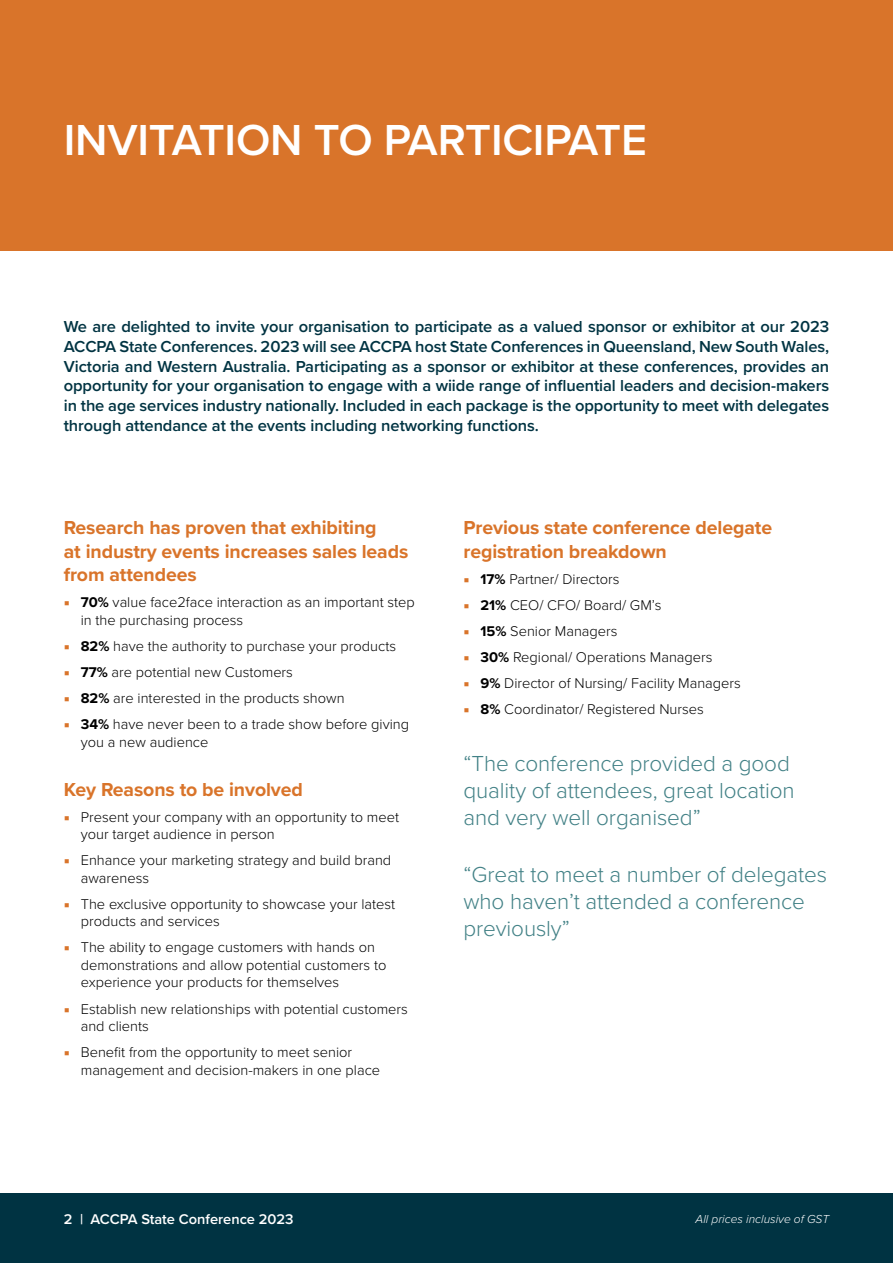
<style>
.page{position:relative;width:893px;height:1263px;background:#fff}
.page>*{position:absolute;margin:0;border:0;box-sizing:border-box;transform-origin:0 0}
.t1{font:600 45px "Proxima Nova";letter-spacing:-.005em;color:#fff}
.t2{font:300 22.5px/27px "Proxima Nova";letter-spacing:-.005em;color:#428186}
.t3{font:700 19.5px/23.4px "Proxima Nova";letter-spacing:-.005em;color:#d9742a}
.t4{font:600 16.5px/19.8px "Proxima Nova";letter-spacing:-.005em;color:#003342;text-align:justify}
.t5{font:300 14.7px/17.5px "Proxima Nova";color:#000}
.t6{font:600 14.7px "Proxima Nova";color:#fff}
.t7{font:italic 300 12px "Proxima Nova";color:#fff}
.s1{font-family:"Acumin Pro";font-weight:900;color:#d9742a}
.s2{font-weight:700}
</style>
<div class="page">
<div style="left:0;top:1193px;width:893px;height:70px;background:#003342"></div>
<div style="left:0;top:0;width:893px;height:251px;background:#d9742a"></div>
<h1 class="t1" style="left:64px;top:106px;width:585px">INVITATION TO PARTICIPATE</h1>
<p class="t4" style="left:64px;top:316px;width:767px">We are delighted to invite your organisation to participate as a valued sponsor or exhibitor at our 2023<br>ACCPA State Conferences. 2023 will see ACCPA host State Conferences in Queensland, New South Wales, Victoria and Western Australia. Participating as a sponsor or exhibitor at these conferences, provides an opportunity for your organisation to engage with a wiide range of influential leaders and decision-makers in the age services industry nationally. Included in each package is the opportunity to meet with delegates through attendance at the events including networking functions.</p>
<h3 class="t3" style="left:64px;top:516px;width:346px">Research has proven that exhibiting<br>at industry events increases sales leads from attendees</h3>
<p class="t5" style="left:81px;top:593px;width:336px;text-indent:-17px"><span class="s1">•</span> <span class="s2">70%</span> value face2face interaction as an important step in the purchasing process</p>
<p class="t5" style="left:64px;top:636px;width:334px"><span class="s1">•</span> <span class="s2">82%</span> have the authority to purchase your products</p>
<p class="t5" style="left:64px;top:662px;width:231px"><span class="s1">•</span> <span class="s2">77%</span> are potential new Customers</p>
<p class="t5" style="left:64px;top:688px;width:282px"><span class="s1">•</span> <span class="s2">82%</span> are interested in the products shown</p>
<p class="t5" style="left:81px;top:714px;width:330px;text-indent:-17px"><span class="s1">•</span> <span class="s2">34%</span> have never been to a trade show before giving you a new audience</p>
<h3 class="t3" style="left:64px;top:777px;width:241px">Key Reasons to be involved</h3>
<p class="t5" style="left:81px;top:807px;width:320px;text-indent:-17px"><span class="s1">•</span> Present your company with an opportunity to meet your target audience in person</p>
<p class="t5" style="left:81px;top:851px;width:312px;text-indent:-17px"><span class="s1">•</span> Enhance your marketing strategy and build brand awareness</p>
<p class="t5" style="left:81px;top:894px;width:316px;text-indent:-17px"><span class="s1">•</span> The exclusive opportunity to showcase your latest products and services</p>
<p class="t5" style="left:81px;top:938px;width:307px;text-indent:-17px"><span class="s1">•</span> The ability to engage customers with hands on demonstrations and allow potential customers to experience your products for themselves</p>
<p class="t5" style="left:81px;top:999px;width:329px;text-indent:-17px"><span class="s1">•</span> Establish new relationships with potential customers and clients</p>
<p class="t5" style="left:81px;top:1043px;width:301px;text-indent:-17px"><span class="s1">•</span> Benefit from the opportunity to meet senior management and decision-makers in one place</p>
<h3 class="t3" style="left:463px;top:516px;width:310px">Previous state conference delegate registration breakdown</h3>
<p class="t5" style="left:463px;top:569px;width:158px"><span class="s1">•</span> <span class="s2">17%</span> Partner/ Directors</p>
<p class="t5" style="left:463px;top:595px;width:199px"><span class="s1">•</span> <span class="s2">21%</span> CEO/ CFO/ Board/ GM’s</p>
<p class="t5" style="left:463px;top:621px;width:155px"><span class="s1">•</span> <span class="s2">15%</span> Senior Managers</p>
<p class="t5" style="left:463px;top:647px;width:251px"><span class="s1">•</span> <span class="s2">30%</span> Regional/ Operations Managers</p>
<p class="t5" style="left:463px;top:673px;width:279px"><span class="s1">•</span> <span class="s2">9%</span> Director of Nursing/ Facility Managers</p>
<p class="t5" style="left:463px;top:700px;width:242px"><span class="s1">•</span> <span class="s2">8%</span> Coordinator/ Registered Nurses</p>
<h2 class="t2" style="left:463px;top:749px;width:333px">“The conference provided a good quality of attendees, great location and very well organised”</h2>
<h2 class="t2" style="left:463px;top:859px;width:365px">“Great to meet a number of delegates who haven’t attended a conference previously”</h2>
<p class="t6" style="left:64px;top:1208px;width:231px">2 | ACCPA State Conference 2023</p>
<p class="t7" style="left:696px;top:1210px;width:135px">All prices inclusive of GST</p>
</div>
